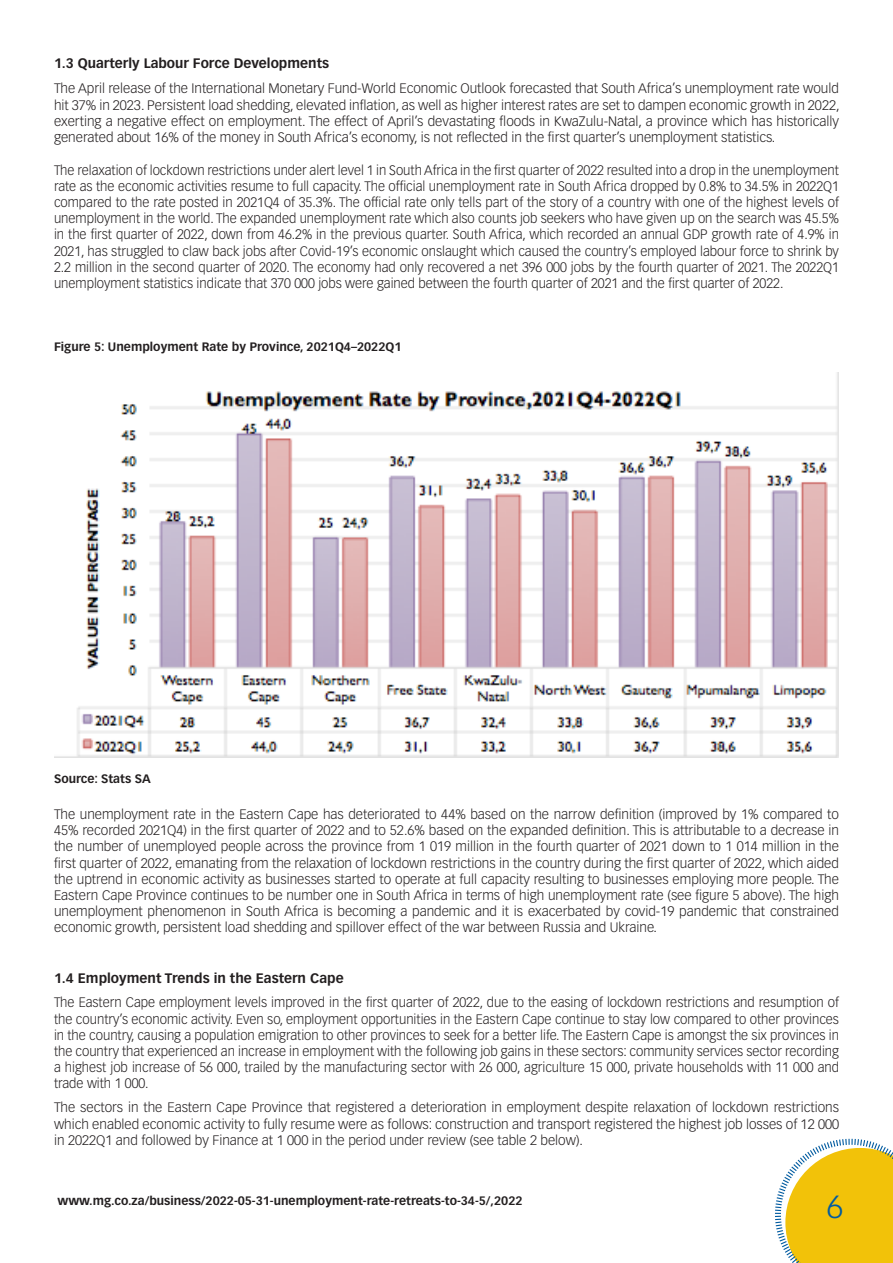
<style>
.page{position:relative;width:893px;height:1263px;background:#fff}
.page>*{position:absolute;margin:0;border:0;box-sizing:border-box;transform-origin:0 0}
.t1{font:300 31.5px "Vectora LT Std";color:#015ba0}
.t2{font:300 13.5px/16.2px "Vectora LT Std";color:#231f20;text-align:justify}
.t3{font:700 13.5px "Vectora LT Std";color:#231f20}
.t4{font:700 12px "Vectora LT Std";color:#231f20}
</style>
<div class="page">
<svg style="left:775px;top:1138px;width:118px;height:125px"></svg>
<img style="left:54px;top:372px;width:785px;height:385px">
<p class="t3" style="left:54px;top:55px;width:277px">1.3 Quarterly Labour Force Developments</p>
<p class="t2" style="left:54px;top:81px;width:787px">The April release of the International Monetary Fund-World Economic Outlook forecasted that South Africa’s unemployment rate would hit 37% in 2023. Persistent load shedding, elevated inflation, as well as higher interest rates are set to dampen economic growth in 2022, exerting a negative effect on employment. The effect of April’s devastating floods in KwaZulu-Natal, a province which has historically generated about 16% of the money in South Africa’s economy, is not reflected in the first quarter’s unemployment statistics.</p>
<p class="t2" style="left:54px;top:162px;width:786px">The relaxation of lockdown restrictions under alert level 1 in South Africa in the first quarter of 2022 resulted into a drop in the unemployment rate as the economic activities resume to full capacity. The official unemployment rate in South Africa dropped by 0.8% to 34.5% in 2022Q1 compared to the rate posted in 2021Q4 of 35.3%. The official rate only tells part of the story of a country with one of the highest levels of unemployment in the world. The expanded unemployment rate which also counts job seekers who have given up on the search was 45.5% in the first quarter of 2022, down from 46.2% in the previous quarter. South Africa, which recorded an annual GDP growth rate of 4.9% in 2021, has struggled to claw back jobs after Covid-19’s economic onslaught which caused the country’s employed labour force to shrink by 2.2 million in the second quarter of 2020. The economy had only recovered a net 396 000 jobs by the fourth quarter of 2021. The 2022Q1 unemployment statistics indicate that 370 000 jobs were gained between the fourth quarter of 2021 and the first quarter of 2022.</p>
<p class="t4" style="left:54px;top:339px;width:349px">Figure 5: Unemployment Rate by Province, 2021Q4–2022Q1</p>
<p class="t4" style="left:54px;top:771px;width:98px">Source: Stats SA</p>
<p class="t2" style="left:54px;top:806px;width:786px">The unemployment rate in the Eastern Cape has deteriorated to 44% based on the narrow definition (improved by 1% compared to 45% recorded 2021Q4) in the first quarter of 2022 and to 52.6% based on the expanded definition. This is attributable to a decrease in the number of unemployed people across the province from 1 019 million in the fourth quarter of 2021 down to 1 014 million in the first quarter of 2022, emanating from the relaxation of lockdown restrictions in the country during the first quarter of 2022, which aided the uptrend in economic activity as businesses started to operate at full capacity resulting to businesses employing more people. The Eastern Cape Province continues to be number one in South Africa in terms of high unemployment rate (see figure 5 above). The high unemployment phenomenon in South Africa is becoming a pandemic and it is exacerbated by covid-19 pandemic that constrained economic growth, persistent load shedding and spillover effect of the war between Russia and Ukraine.</p>
<p class="t3" style="left:54px;top:970px;width:291px">1.4 Employment Trends in the Eastern Cape</p>
<p class="t2" style="left:54px;top:995px;width:787px">The Eastern Cape employment levels improved in the first quarter of 2022, due to the easing of lockdown restrictions and resumption of the country’s economic activity. Even so, employment opportunities in the Eastern Cape continue to stay low compared to other provinces in the country, causing a population emigration to other provinces to seek for a better life. The Eastern Cape is amongst the six provinces in the country that experienced an increase in employment with the following job gains in these sectors: community services sector recording a highest job increase of 56 000, trailed by the manufacturing sector with 26 000, agriculture 15 000, private households with 11 000 and trade with 1 000.</p>
<p class="t2" style="left:54px;top:1100px;width:786px">The sectors in the Eastern Cape Province that registered a deterioration in employment despite relaxation of lockdown restrictions which enabled economic activity to fully resume were as follows: construction and transport registered the highest job losses of 12 000 in 2022Q1 and followed by Finance at 1 000 in the period under review (see table 2 below).</p>
<p class="t4" style="left:58px;top:1193px;width:466px">www.mg.co.za/business/2022-05-31-unemployment-rate-retreats-to-34-5/,2022</p>
<h1 class="t1" style="left:827px;top:1188px;width:18px">6</h1>
</div>
